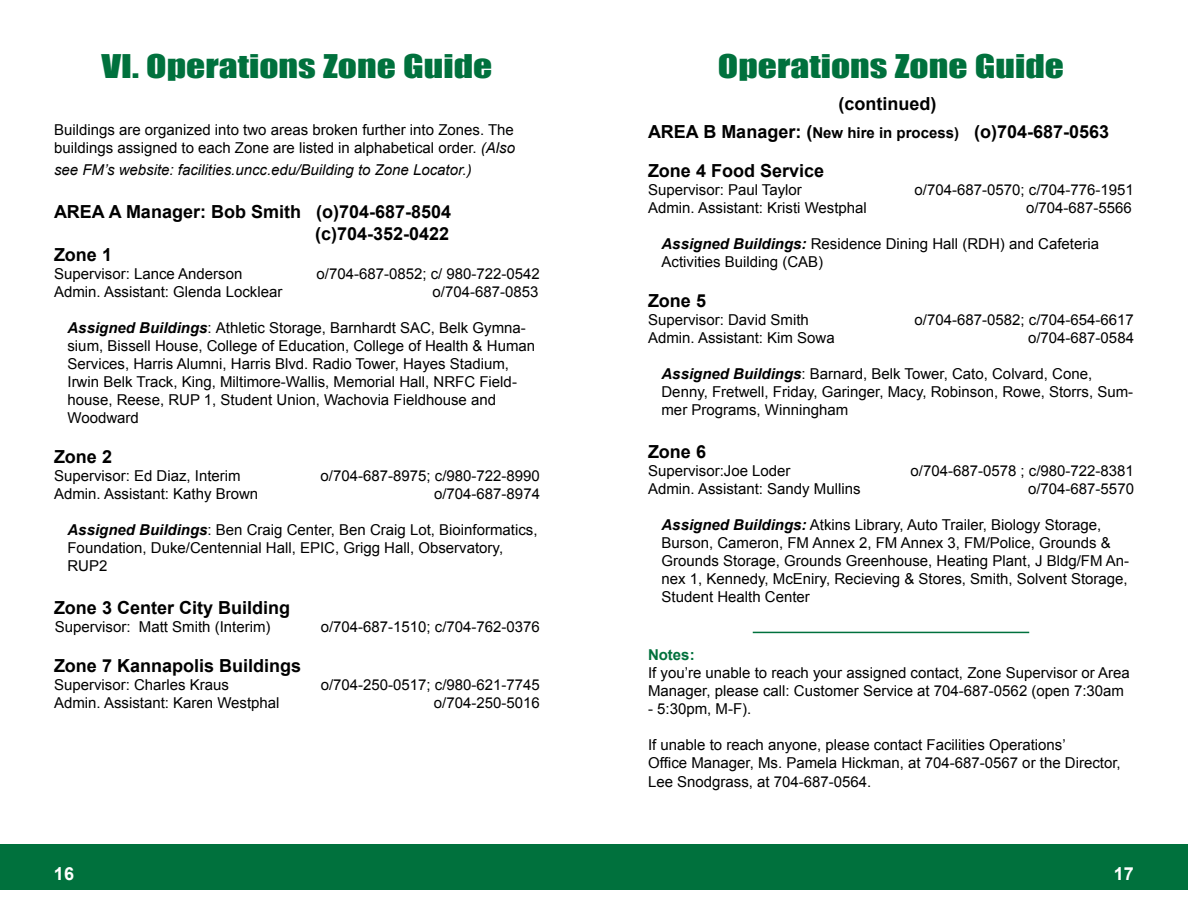
<style>
.page{position:relative;width:1188px;height:918px;background:#fff}
.page>*{position:absolute;margin:0;border:0;box-sizing:border-box;transform-origin:0 0}
.t1{font:30px "Impact";color:#00713d;scale:1.25 1}
.t2{font:700 18px/39.6px "Arial";color:#000}
.t3{font:700 18px "Arial";color:#fff}
.t4{font:15px/18px "Arial";color:#000}
.t5{font:italic 15px "Arial";color:#000}
.t6{font:700 15px "Arial";color:#00703c}
.s1{font-style:italic}
.s2{font-weight:700;font-style:italic}
.s3{font-size:15px}
</style>
<div class="page">
<div style="left:594px;top:844px;width:594px;height:46px;background:#00713d"></div>
<div style="left:0;top:844px;width:594px;height:46px;background:#00713d"></div>
<hr style="left:753px;top:632px;width:276px;height:1px;background:#00713d">
<h1 class="t1" style="left:102px;top:43px;width:314px">VI. Operations Zone Guide</h1>
<p class="t4" style="left:54px;top:121px;width:463px">Buildings are organized into two areas broken further into Zones. The buildings assigned to each Zone are listed in alphabetical order. <span class="s1">(Also</span></p>
<p class="t5" style="left:54px;top:160px;width:419px">see FM’s website: facilities.uncc.edu/Building to Zone Locator.)</p>
<p class="t2" style="left:54px;top:193px;width:399px">AREA A Manager: Bob Smith (o)704-687-8504</p>
<p class="t2" style="left:315px;top:214px;width:136px">(c)704-352-0422</p>
<p class="t2" style="left:54px;top:236px;width:60px">Zone 1</p>
<p class="t4" style="left:54px;top:265px;width:190px">Supervisor: Lance Anderson</p>
<p class="t4" style="left:317px;top:265px;width:225px">o/704-687-0852; c/ 980-722-0542</p>
<p class="t4" style="left:54px;top:283px;width:230px">Admin. Assistant: Glenda Locklear</p>
<p class="t4" style="left:433px;top:283px;width:107px">o/704-687-0853</p>
<p class="t4" style="left:67px;top:319px;width:469px"><span class="s2">Assigned Buildings</span>: Athletic Storage, Barnhardt SAC, Belk Gymna&shy;sium, Bissell House, College of Education, College of Health &amp; Human Services, Harris Alumni, Harris Blvd. Radio Tower, Hayes Stadium, Irwin Belk Track, King, Miltimore-Wallis, Memorial Hall, NRFC Field&shy;house, Reese, RUP 1, Student Union, Wachovia Fieldhouse and Woodward</p>
<p class="t2" style="left:54px;top:437px;width:60px">Zone 2</p>
<p class="t4" style="left:54px;top:467px;width:188px">Supervisor: Ed Diaz, Interim</p>
<p class="t4" style="left:321px;top:467px;width:221px">o/704-687-8975; c/980-722-8990</p>
<p class="t4" style="left:54px;top:485px;width:206px">Admin. Assistant: Kathy Brown</p>
<p class="t4" style="left:434px;top:485px;width:107px">o/704-687-8974</p>
<p class="t4" style="left:67px;top:521px;width:472px"><span class="s2">Assigned Buildings</span>: Ben Craig Center, Ben Craig Lot, Bioinformatics,<br>Foundation, Duke/Centennial Hall, EPIC, Grigg Hall, Observatory,<br>RUP2</p>
<p class="t2" style="left:54px;top:589px;width:238px">Zone 3 Center City Building</p>
<p class="t4" style="left:55px;top:618px;width:217px">Supervisor: Matt Smith (Interim)</p>
<p class="t4" style="left:321px;top:618px;width:221px">o/704-687-1510; c/704-762-0376</p>
<p class="t2" style="left:54px;top:646px;width:249px">Zone 7 Kannapolis Buildings</p>
<p class="t4" style="left:54px;top:676px;width:177px">Supervisor: Charles Kraus</p>
<p class="t4" style="left:321px;top:676px;width:221px">o/704-250-0517; c/980-621-7745</p>
<p class="t4" style="left:54px;top:694px;width:227px">Admin. Assistant: Karen Westphal</p>
<p class="t4" style="left:434px;top:694px;width:107px">o/704-250-5016</p>
<h1 class="t1" style="left:718px;top:43px;width:278px">Operations Zone Guide</h1>
<p class="t2" style="left:839px;top:84px;width:99px">(continued)</p>
<p class="t2" style="left:648px;top:112px;width:463px">AREA B Manager: (<span class="s3">New hire in process)</span> (o)704-687-0563<br>Zone 4 Food Service</p>
<p class="t4" style="left:648px;top:181px;width:155px">Supervisor: Paul Taylor</p>
<p class="t4" style="left:915px;top:181px;width:221px">o/704-687-0570; c/704-776-1951</p>
<p class="t4" style="left:648px;top:199px;width:220px">Admin. Assistant: Kristi Westphal</p>
<p class="t4" style="left:1026px;top:199px;width:107px">o/704-687-5566</p>
<p class="t4" style="left:662px;top:235px;width:439px"><span class="s2">Assigned Buildings:</span> Residence Dining Hall (RDH) and Cafeteria<br>Activities Building (CAB)</p>
<p class="t2" style="left:648px;top:281px;width:60px">Zone 5</p>
<p class="t4" style="left:648px;top:311px;width:162px">Supervisor: David Smith</p>
<p class="t4" style="left:915px;top:311px;width:221px">o/704-687-0582; c/704-654-6617</p>
<p class="t4" style="left:648px;top:329px;width:188px">Admin. Assistant: Kim Sowa</p>
<p class="t4" style="left:1028px;top:329px;width:107px">o/704-687-0584</p>
<p class="t4" style="left:662px;top:365px;width:473px"><span class="s2">Assigned Buildings</span>: Barnard, Belk Tower, Cato, Colvard, Cone,<br>Denny, Fretwell, Friday, Garinger, Macy, Robinson, Rowe, Storrs, Sum&shy;mer Programs, Winningham</p>
<p class="t2" style="left:648px;top:432px;width:60px">Zone 6</p>
<p class="t4" style="left:648px;top:462px;width:144px">Supervisor:Joe Loder</p>
<p class="t4" style="left:910px;top:462px;width:225px">o/704-687-0578 ; c/980-722-8381</p>
<p class="t4" style="left:648px;top:480px;width:214px">Admin. Assistant: Sandy Mullins</p>
<p class="t4" style="left:1028px;top:480px;width:107px">o/704-687-5570</p>
<p class="t4" style="left:662px;top:516px;width:469px"><span class="s2">Assigned Buildings:</span> Atkins Library, Auto Trailer, Biology Storage, Burson, Cameron, FM Annex 2, FM Annex 3, FM/Police, Grounds &amp; Grounds Storage, Grounds Greenhouse, Heating Plant, J Bldg/FM An&shy;nex 1, Kennedy, McEniry, Recieving &amp; Stores, Smith, Solvent Storage, Student Health Center</p>
<p class="t6" style="left:648px;top:644px;width:48px">Notes:</p>
<p class="t4" style="left:648px;top:663px;width:483px">If you’re unable to reach your assigned contact, Zone Supervisor or Area<br>Manager, please call: Customer Service at 704-687-0562 (open 7:30am</p>
<p class="t4" style="left:648px;top:699px;width:105px">- 5:30pm, M-F).</p>
<p class="t4" style="left:648px;top:735px;width:474px">If unable to reach anyone, please contact Facilities Operations’<br>Office Manager, Ms. Pamela Hickman, at 704-687-0567 or the Director,</p>
<p class="t4" style="left:648px;top:773px;width:225px">Lee Snodgrass, at 704-687-0564.</p>
<p class="t3" style="left:54px;top:861px;width:22px">16</p>
<p class="t3" style="left:1114px;top:861px;width:22px">17</p>
</div>
